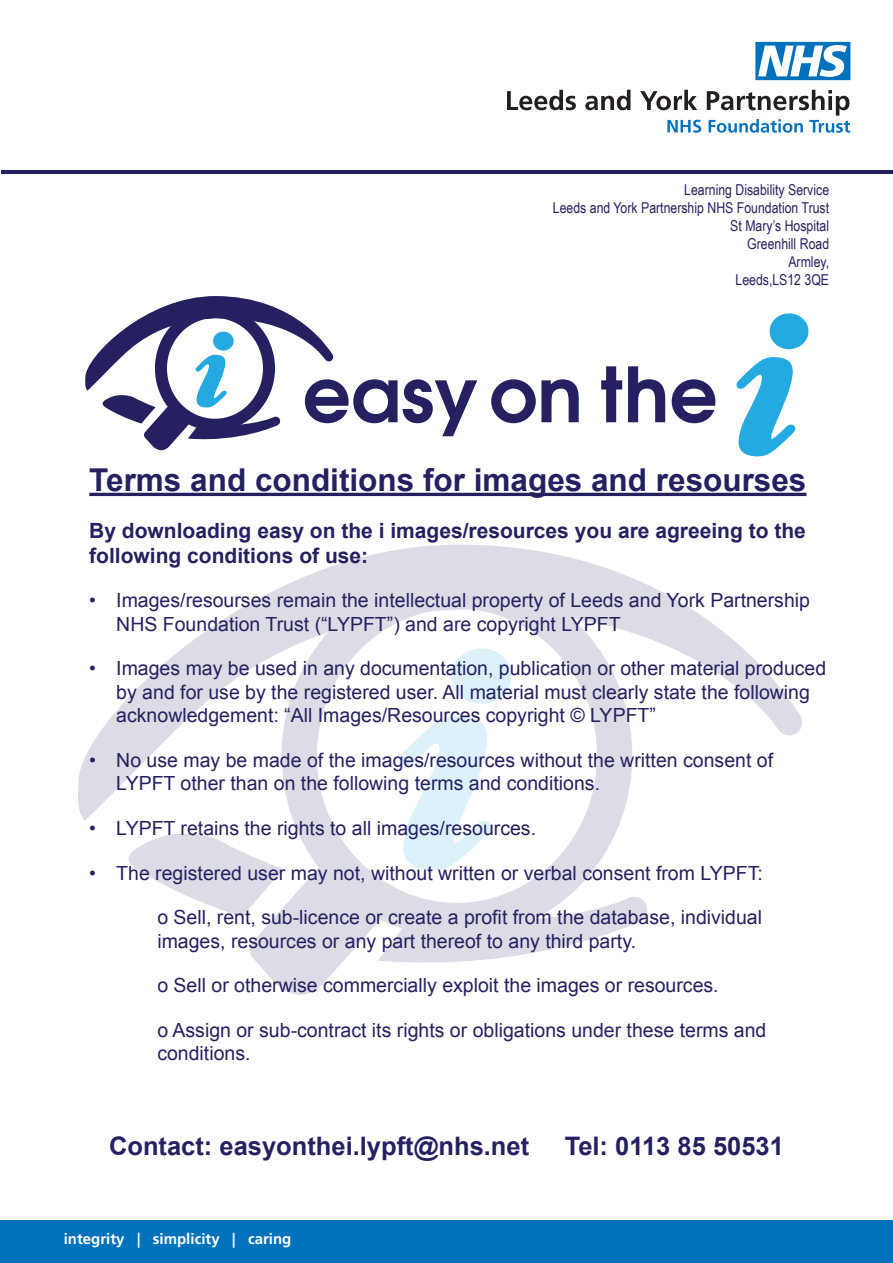
<style>
.page{position:relative;width:893px;height:1263px;background:#fff}
.page>*{position:absolute;margin:0;border:0;box-sizing:border-box;transform-origin:0 0}
.t1{font:700 31.5px "Arial";color:#252161}
.t2{font:700 25.5px "Arial";color:#252161}
.t3{font:700 21px/25.2px "Arial";color:#252161}
.t4{font:19.5px/23.4px "Arial";color:#252161}
.t5{font:15px "Arial Narrow";color:#252161}
.t6{font:700 15px "Frutiger LT Std";color:#fff}
</style>
<div class="page">
<svg style="left:249px;top:821px;width:372px;height:174px"></svg>
<svg style="left:378px;top:895px;width:270px;height:77px"></svg>
<svg style="left:129px;top:827px;width:154px;height:90px"></svg>
<svg style="left:78px;top:544px;width:724px;height:277px"></svg>
<svg style="left:399px;top:716px;width:93px;height:155px"></svg>
<div style="left:451px;top:648px;width:61px;height:56px;background:#dcf1fa;border-radius:50%"></div>
<svg style="left:507px;top:90px;width:343px;height:43px"></svg>
<svg style="left:755px;top:42px;width:95px;height:38px"></svg>
<hr style="left:1px;top:170px;width:891px;height:4px;background:#252161">
<hr style="left:89px;top:493px;width:717px;height:3px;background:#252161">
<div style="left:0;top:1220px;width:893px;height:43px;background:#0072bc"></div>
<svg style="left:736px;top:357px;width:60px;height:100px"></svg>
<div style="left:770px;top:313px;width:38px;height:36px;background:#24aae1;border-radius:50%"></div>
<svg style="left:491px;top:379px;width:88px;height:44px"></svg>
<svg style="left:601px;top:366px;width:21px;height:56px"></svg>
<svg style="left:628px;top:366px;width:37px;height:56px"></svg>
<svg style="left:672px;top:379px;width:43px;height:44px"></svg>
<svg style="left:85px;top:296px;width:392px;height:155px"></svg>
<div style="left:213px;top:332px;width:21px;height:19px;background:#24aae1;border-radius:50%"></div>
<p class="t5" style="left:684px;top:179px;width:146px">Learning Disability Service</p>
<p class="t5" style="left:553px;top:197px;width:278px">Leeds and York Partnership NHS Foundation Trust</p>
<p class="t5" style="left:730px;top:215px;width:100px">St Mary’s Hospital</p>
<p class="t5" style="left:747px;top:233px;width:84px">Greenhill Road</p>
<p class="t5" style="left:788px;top:251px;width:42px">Armley,</p>
<p class="t5" style="left:735px;top:269px;width:95px">Leeds,LS12 3QE</p>
<p class="t1" style="left:89px;top:459px;width:719px">Terms and conditions for images and resourses</p>
<p class="t3" style="left:89px;top:518px;width:718px">By downloading easy on the i images/resources you are agreeing to the following conditions of use:</p>
<p class="t4" style="left:116px;top:589px;width:695px;text-indent:-27px">• Images/resourses remain the intellectual property of Leeds and York Partnership<br>NHS Foundation Trust (“LYPFT”) and are copyright LYPFT</p>
<p class="t4" style="left:116px;top:657px;width:711px;text-indent:-27px">• Images may be used in any documentation, publication or other material produced by and for use by the registered user. All material must clearly state the following acknowledgement: “All Images/Resources copyright © LYPFT”</p>
<p class="t4" style="left:116px;top:749px;width:658px;text-indent:-27px">• No use may be made of the images/resources without the written consent of<br>LYPFT other than on the following terms and conditions.</p>
<p class="t4" style="left:89px;top:817px;width:448px">• LYPFT retains the rights to all images/resources.</p>
<p class="t4" style="left:89px;top:861px;width:675px">• The registered user may not, without written or verbal consent from LYPFT:</p>
<p class="t4" style="left:157px;top:906px;width:606px">o Sell, rent, sub-licence or create a profit from the database, individual images, resources or any part thereof to any third party.</p>
<p class="t4" style="left:157px;top:974px;width:563px">o Sell or otherwise commercially exploit the images or resources.</p>
<p class="t4" style="left:157px;top:1019px;width:611px">o Assign or sub-contract its rights or obligations under these terms and conditions.</p>
<p class="t2" style="left:109px;top:1129px;width:422px">Contact: easyonthei.lypft@nhs.net</p>
<p class="t2" style="left:565px;top:1129px;width:221px">Tel: 0113 85 50531</p>
<p class="t6" style="left:64px;top:1230px;width:229px">integrity | simplicity | caring</p>
</div>
